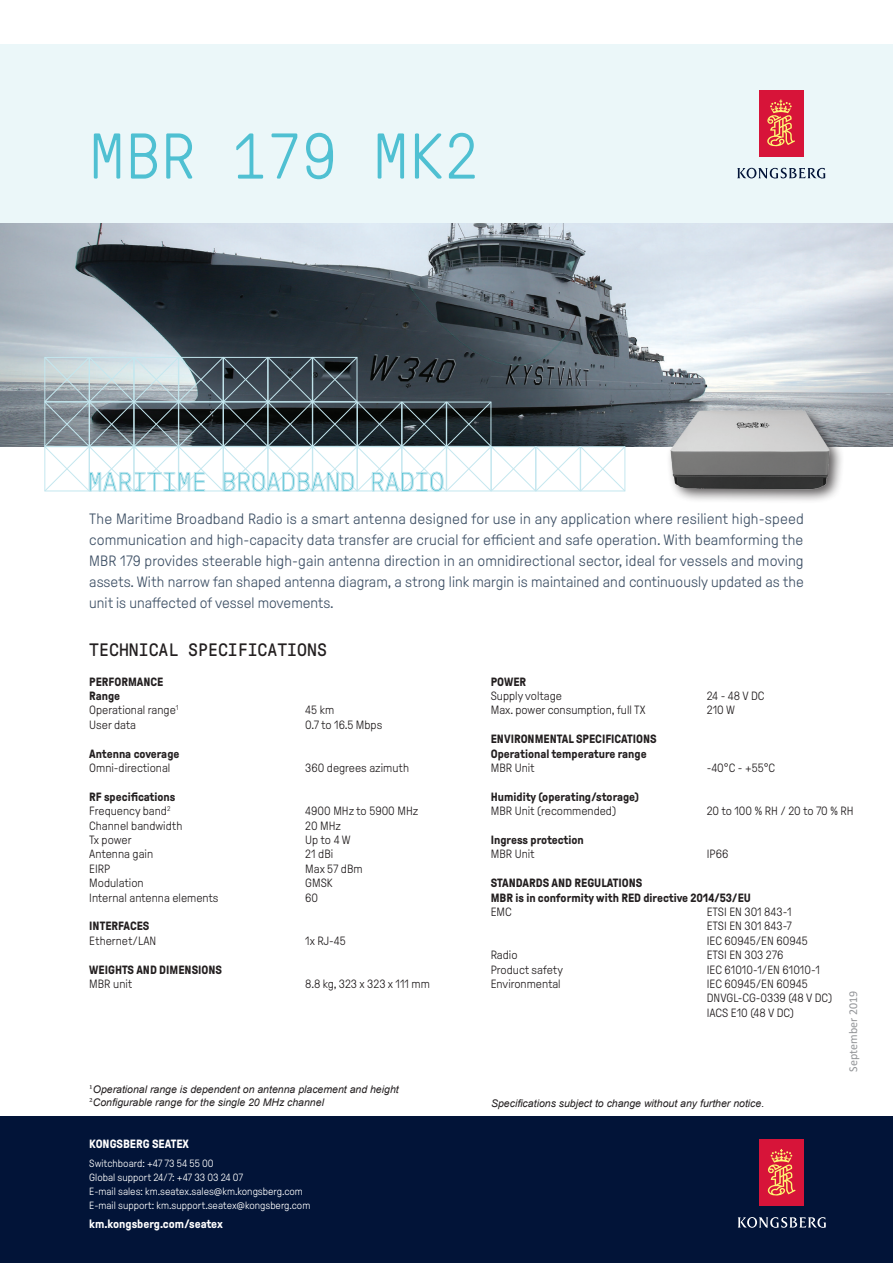
<style>
.page{position:relative;width:893px;height:1263px;background:#fff}
.page>*{position:absolute;margin:0;border:0;box-sizing:border-box;transform-origin:0 0}
.H0_-_Cover{font:300 64.5px "GT Pressura Mono";color:#4fc0d2}
.H2_-_Headlines__Norm{font:300 27px "GT Pressura Mono";color:#4fc0d2}
.H3_-_Subehadlines{font:18px "GT Pressura Mono";color:#231f20}
.Ingress_Pressura{font:300 15px/21px "GT Pressura";color:#405267;text-align:justify}
.Body_text{font:300 12px "GT Pressura";color:#231f20}
.Body_text-2{font:700 12px "GT Pressura";color:#231f20}
.Liten_infotext_Mono{font:700 12px "GT Pressura";color:#fff}
.Reg_numbre{font:12px "Calibri";color:#939598}
.Body_text-3{font:italic 10.5px "Arial";color:#231f20}
.Liten_infotext_Mono-2{font:300 10.5px "GT Pressura";color:#fff}
.s1{font-family:"Minion Pro";font-style:normal}
</style>
<div class="page">
<img style="left:0;top:223px;width:893px;height:223px">
<img style="left:654px;top:345px;width:191px;height:156px">
<div style="left:0;top:1116px;width:893px;height:147px;background:#021438"></div>
<div style="left:0;top:45px;width:893px;height:178px;background:#ebf7f9"></div>
<div style="left:759px;top:90px;width:44px;height:66px;background:#d71439"></div>
<svg style="left:767px;top:100px;width:28px;height:46px"></svg>
<svg style="left:737px;top:168px;width:88px;height:11px"></svg>
<svg style="left:44px;top:357px;width:581px;height:135px"></svg>
<div style="left:760px;top:1139px;width:44px;height:66px;background:#d71439"></div>
<svg style="left:768px;top:1149px;width:28px;height:47px"></svg>
<svg style="left:738px;top:1217px;width:88px;height:11px"></svg>
<p class="H0_-_Cover" style="left:89px;top:122px;width:392px">MBR 179 MK2</p>
<p class="H2_-_Headlines__Norm" style="left:88px;top:468px;width:358px">MARITIME BROADBAND RADIO</p>
<p class="Ingress_Pressura" style="left:89px;top:509px;width:716px">The Maritime Broadband Radio is a smart antenna designed for use in any application where resilient high-speed communication and high-capacity data transfer are crucial for efficient and safe operation. With beamforming the MBR 179 provides steerable high-gain antenna direction in an omnidirectional sector, ideal for vessels and moving assets. With narrow fan shaped antenna diagram, a strong link margin is maintained and continuously updated as the unit is unaffected of vessel movements.</p>
<p class="H3_-_Subehadlines" style="left:89px;top:641px;width:239px">TECHNICAL SPECIFICATIONS</p>
<p class="Body_text-2" style="left:89px;top:675px;width:76px">PERFORMANCE</p>
<p class="Body_text-2" style="left:89px;top:689px;width:32px">Range</p>
<p class="Body_text" style="left:89px;top:704px;width:91px">Operational range<sup>1</sup></p>
<p class="Body_text" style="left:305px;top:704px;width:30px">45 km</p>
<p class="Body_text" style="left:89px;top:718px;width:48px">User data</p>
<p class="Body_text" style="left:305px;top:718px;width:78px">0.7 to 16.5 Mbps</p>
<p class="Body_text-2" style="left:89px;top:747px;width:92px">Antenna coverage</p>
<p class="Body_text" style="left:89px;top:761px;width:83px">Omni-directional</p>
<p class="Body_text" style="left:305px;top:761px;width:105px">360 degrees azimuth</p>
<p class="Body_text-2" style="left:89px;top:790px;width:88px">RF specifications</p>
<p class="Body_text" style="left:89px;top:805px;width:83px">Frequency band<sup>2</sup></p>
<p class="Body_text" style="left:305px;top:805px;width:114px">4900 MHz to 5900 MHz</p>
<p class="Body_text" style="left:89px;top:819px;width:95px">Channel bandwidth</p>
<p class="Body_text" style="left:305px;top:819px;width:37px">20 MHz</p>
<p class="Body_text" style="left:89px;top:833px;width:44px">Tx power</p>
<p class="Body_text" style="left:305px;top:833px;width:47px">Up to 4 W</p>
<p class="Body_text" style="left:89px;top:848px;width:65px">Antenna gain</p>
<p class="Body_text" style="left:305px;top:848px;width:29px">21 dBi</p>
<p class="Body_text" style="left:89px;top:862px;width:23px">EIRP</p>
<p class="Body_text" style="left:305px;top:862px;width:59px">Max 57 dBm</p>
<p class="Body_text" style="left:89px;top:877px;width:56px">Modulation</p>
<p class="Body_text" style="left:305px;top:877px;width:29px">GMSK</p>
<p class="Body_text" style="left:89px;top:891px;width:131px">Internal antenna elements</p>
<p class="Body_text" style="left:305px;top:891px;width:14px">60</p>
<p class="Body_text-2" style="left:89px;top:920px;width:62px">INTERFACES</p>
<p class="Body_text" style="left:89px;top:934px;width:69px">Ethernet/LAN</p>
<p class="Body_text" style="left:305px;top:934px;width:42px">1x RJ-45</p>
<p class="Body_text-2" style="left:89px;top:963px;width:134px">WEIGHTS AND DIMENSIONS</p>
<p class="Body_text" style="left:89px;top:977px;width:45px">MBR unit</p>
<p class="Body_text" style="left:305px;top:977px;width:126px">8.8 kg, 323 x 323 x 111 mm</p>
<p class="Body_text-3" style="left:89px;top:1082px;width:311px"><span class="s1">1</span>Operational range is dependent on antenna placement and height</p>
<p class="Body_text-3" style="left:89px;top:1095px;width:236px"><span class="s1">2</span>Configurable range for the single 20 MHz channel</p>
<p class="Liten_infotext_Mono" style="left:89px;top:1138px;width:101px">KONGSBERG SEATEX</p>
<p class="Liten_infotext_Mono-2" style="left:89px;top:1158px;width:126px">Switchboard: +47 73 54 55 00</p>
<p class="Liten_infotext_Mono-2" style="left:89px;top:1172px;width:155px">Global support 24/7: +47 33 03 24 07</p>
<p class="Liten_infotext_Mono-2" style="left:89px;top:1186px;width:215px">E-mail sales: km.seatex.sales@km.kongsberg.com</p>
<p class="Liten_infotext_Mono-2" style="left:89px;top:1200px;width:223px">E-mail support: km.support.seatex@kongsberg.com</p>
<p class="Liten_infotext_Mono" style="left:89px;top:1217px;width:135px">km.kongsberg.com/seatex</p>
<p class="Body_text-2" style="left:491px;top:675px;width:37px">POWER</p>
<p class="Body_text" style="left:491px;top:689px;width:73px">Supply voltage</p>
<p class="Body_text" style="left:707px;top:689px;width:59px">24 - 48 V DC</p>
<p class="Body_text" style="left:491px;top:704px;width:156px">Max. power consumption, full TX</p>
<p class="Body_text" style="left:707px;top:704px;width:30px">210 W</p>
<p class="Body_text-2" style="left:491px;top:733px;width:167px">ENVIRONMENTAL SPECIFICATIONS</p>
<p class="Body_text-2" style="left:491px;top:747px;width:157px">Operational temperature range</p>
<p class="Body_text" style="left:491px;top:761px;width:46px">MBR Unit</p>
<p class="Body_text" style="left:707px;top:761px;width:70px">-40°C - +55°C</p>
<p class="Body_text-2" style="left:491px;top:790px;width:150px">Humidity (operating/storage)</p>
<p class="Body_text" style="left:491px;top:805px;width:127px">MBR Unit (recommended)</p>
<p class="Body_text" style="left:707px;top:805px;width:148px">20 to 100 % RH / 20 to 70 % RH</p>
<p class="Body_text-2" style="left:491px;top:833px;width:95px">Ingress protection</p>
<p class="Body_text" style="left:491px;top:848px;width:46px">MBR Unit</p>
<p class="Body_text" style="left:707px;top:848px;width:23px">IP66</p>
<p class="Body_text-2" style="left:491px;top:877px;width:153px">STANDARDS AND REGULATIONS</p>
<p class="Body_text-2" style="left:491px;top:891px;width:262px">MBR is in conformity with RED directive 2014/53/EU</p>
<p class="Body_text" style="left:491px;top:905px;width:23px">EMC</p>
<p class="Body_text" style="left:707px;top:905px;width:86px">ETSI EN 301 843-1</p>
<p class="Body_text" style="left:707px;top:920px;width:87px">ETSI EN 301 843-7</p>
<p class="Body_text" style="left:707px;top:934px;width:102px">IEC 60945/EN 60945</p>
<p class="Body_text" style="left:491px;top:949px;width:28px">Radio</p>
<p class="Body_text" style="left:707px;top:949px;width:78px">ETSI EN 303 276</p>
<p class="Body_text" style="left:491px;top:963px;width:74px">Product safety</p>
<p class="Body_text" style="left:707px;top:963px;width:115px">IEC 61010-1/EN 61010-1</p>
<p class="Body_text" style="left:491px;top:977px;width:71px">Environmental</p>
<p class="Body_text" style="left:707px;top:977px;width:102px">IEC 60945/EN 60945</p>
<p class="Body_text" style="left:707px;top:992px;width:127px">DNVGL-CG-0339 (48 V DC)</p>
<p class="Body_text" style="left:707px;top:1006px;width:89px">IACS E10 (48 V DC)</p>
<p class="Reg_numbre" style="left:845px;top:1071px;width:82px;rotate:-90deg">September 2019</p>
<p class="Body_text-3" style="left:491px;top:1096px;width:275px">Specifications subject to change without any further notice.</p>
</div>
